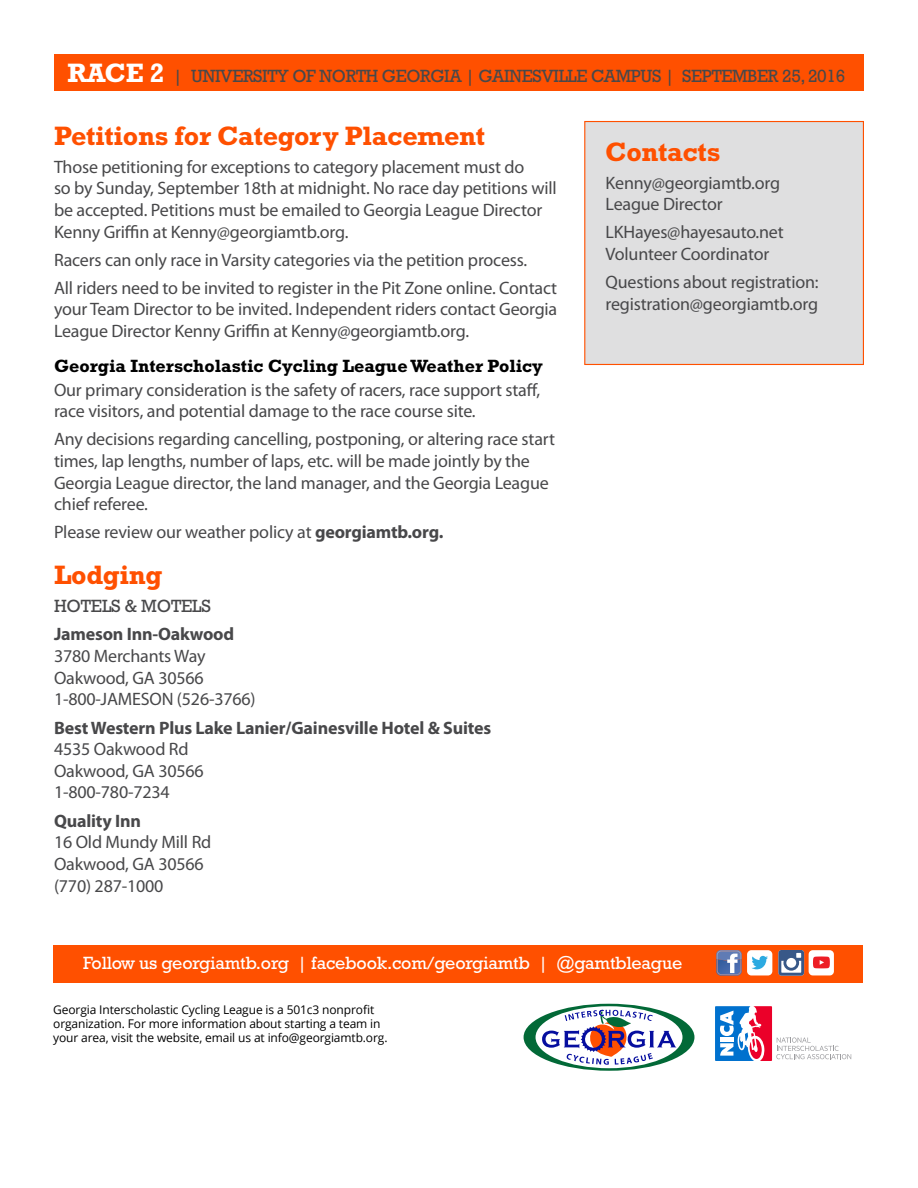
<style>
.page{position:relative;width:918px;height:1188px;background:#fff}
.page>*{position:absolute;margin:0;border:0;box-sizing:border-box;transform-origin:0 0}
.t1{font:700 27px "Rockwell Std";letter-spacing:-.01em;color:#ff5000}
.t2{font:18px/21.6px "Myriad Pro";letter-spacing:-.01em;color:#48484a}
.t3{font:18px "Rockwell Std";letter-spacing:-.02em;color:#48484a}
.t4{font:700 18px "Myriad Pro";letter-spacing:-.01em;color:#48484a}
.t5{font:18px "Rockwell Std";letter-spacing:-.01em;color:#fff}
.t6{font:700 18px "Rockwell Std";color:#000}
.t7{font:12px/14.4px "Open Sans";letter-spacing:-.01em;color:#000}
.s1{font-weight:700;font-size:27px;color:#fff}
.s2{font-weight:700}
</style>
<div class="page">
<div style="left:54px;top:54px;width:810px;height:37px;background:#ff5000"></div>
<div style="left:585px;top:122px;width:278px;height:242px;background:#dfdfe0"></div>
<div style="left:584px;top:121px;width:280px;height:244px;border:1px solid #ff5000"></div>
<svg style="left:523px;top:1003px;width:172px;height:68px"></svg>
<svg style="left:715px;top:1006px;width:136px;height:55px"></svg>
<div style="left:53px;top:945px;width:810px;height:38px;background:#ff5000"></div>
<svg style="left:716px;top:950px;width:26px;height:26px"></svg>
<div style="left:747px;top:950px;width:25px;height:25px;background:#fff;border-radius:4px"></div>
<svg style="left:751px;top:956px;width:17px;height:13px"></svg>
<svg style="left:778px;top:950px;width:56px;height:26px"></svg>
<p class="t3" style="left:68px;top:65px;width:779px"><span class="s1">RACE 2</span> | UNIVERSITY OF NORTH GEORGIA | GAINESVILLE CAMPUS | SEPTEMBER 25, 2016</p>
<h1 class="t1" style="left:54px;top:120px;width:433px">Petitions for Category Placement</h1>
<p class="t2" style="left:54px;top:156px;width:504px">Those petitioning for exceptions to category placement must do<br>so by Sunday, September 18th at midnight. No race day petitions will be accepted. Petitions must be emailed to Georgia League Director Kenny Griffin at Kenny@georgiamtb.org.</p>
<p class="t2" style="left:54px;top:246px;width:505px;line-height:28px">Racers can only race in Varsity categories via the petition process.<br>All riders need to be invited to register in the Pit Zone online. Contact</p>
<p class="t2" style="left:54px;top:299px;width:505px">your Team Director to be invited. Independent riders contact Georgia<br>League Director Kenny Griffin at Kenny@georgiamtb.org.</p>
<p class="t6" style="left:54px;top:355px;width:491px">Georgia Interscholastic Cycling League Weather Policy</p>
<p class="t2" style="left:54px;top:379px;width:488px">Our primary consideration is the safety of racers, race support staff, race visitors, and potential damage to the race course site.</p>
<p class="t2" style="left:54px;top:429px;width:502px">Any decisions regarding cancelling, postponing, or altering race start times, lap lengths, number of laps, etc. will be made jointly by the Georgia League director, the land manager, and the Georgia League chief referee.</p>
<p class="t2" style="left:54px;top:522px;width:391px">Please review our weather policy at <span class="s2">georgiamtb.org.</span></p>
<h1 class="t1" style="left:54px;top:559px;width:110px">Lodging</h1>
<p class="t3" style="left:54px;top:596px;width:159px">HOTELS &amp; MOTELS</p>
<p class="t4" style="left:54px;top:624px;width:182px">Jameson Inn-Oakwood</p>
<p class="t2" style="left:54px;top:646px;width:203px">3780 Merchants Way<br>Oakwood, GA 30566<br>1-800-JAMESON (526-3766)</p>
<p class="t4" style="left:54px;top:717px;width:439px">Best Western Plus Lake Lanier/Gainesville Hotel &amp; Suites</p>
<p class="t2" style="left:54px;top:739px;width:151px">4535 Oakwood Rd<br>Oakwood, GA 30566<br>1-800-780-7234</p>
<p class="t4" style="left:54px;top:811px;width:89px">Quality Inn</p>
<p class="t2" style="left:54px;top:832px;width:159px">16 Old Mundy Mill Rd<br>Oakwood, GA 30566 (770) 287-1000</p>
<h1 class="t1" style="left:606px;top:136px;width:116px">Contacts</h1>
<p class="t2" style="left:606px;top:172px;width:176px">Kenny@georgiamtb.org<br>League Director</p>
<p class="t2" style="left:606px;top:222px;width:180px">LKHayes@hayesauto.net<br>Volunteer Coordinator</p>
<p class="t2" style="left:606px;top:272px;width:215px">Questions about registration: registration@georgiamtb.org</p>
<p class="t5" style="left:83px;top:953px;width:601px">Follow us georgiamtb.org | facebook.com/georgiamtb | @gamtbleague</p>
<p class="t7" style="left:53px;top:1002px;width:336px">Georgia Interscholastic Cycling League is a 501c3 nonprofit organization. For more information about starting a team in your area, visit the website, email us at info@georgiamtb.org.</p>
</div>
